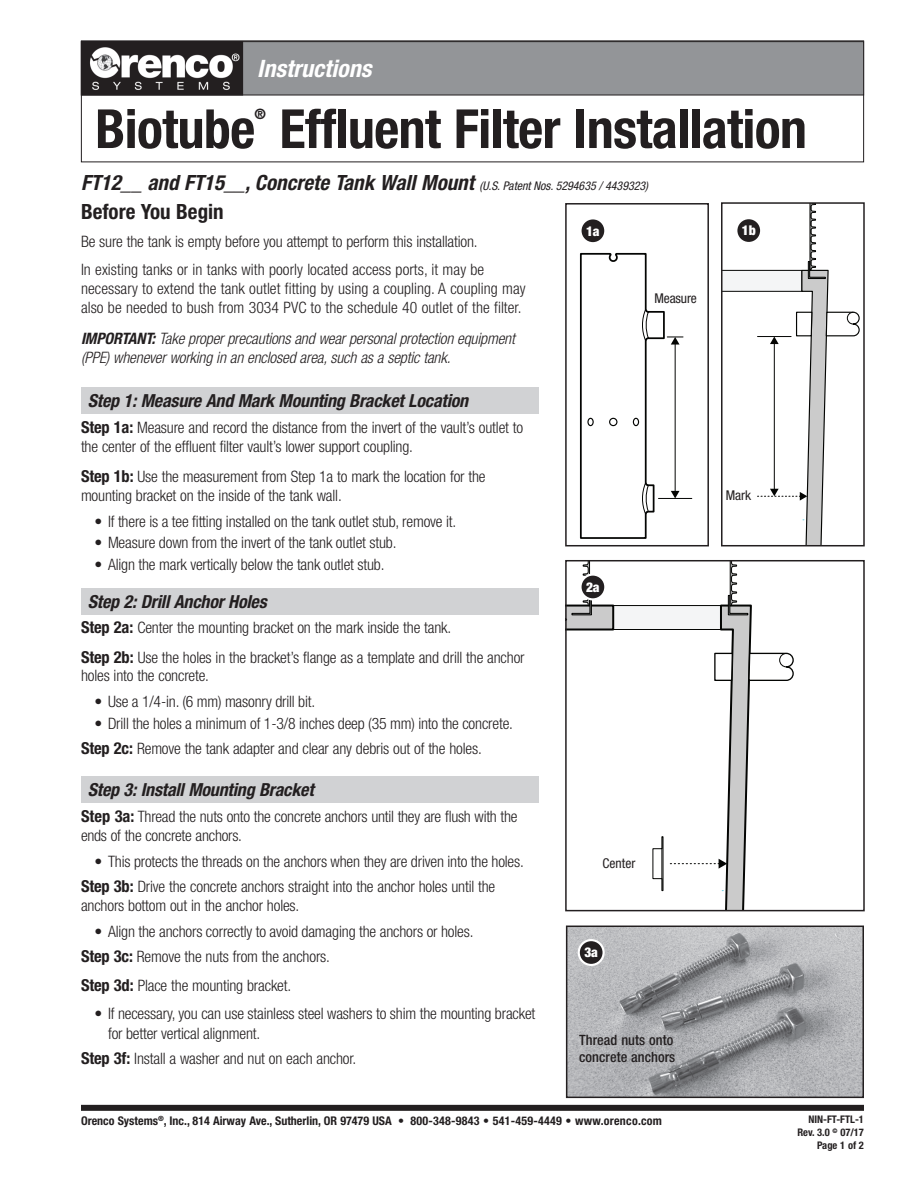
<style>
.page{position:relative;width:918px;height:1188px;background:#fff}
.page>*{position:absolute;margin:0;border:0;box-sizing:border-box;transform-origin:0 0}
.t1{font:700 condensed 54px "Helvetica Neue";letter-spacing:-.01em;color:#231f20}
.t2{font:italic 700 condensed 24px "Helvetica Neue";color:#fff}
.NIN_Intro_Head_1{font:italic 700 condensed 21px "Helvetica Neue";color:#231f20}
.NIN_Intro_Head_2{font:700 condensed 21px "Helvetica Neue";color:#231f20}
.NIN_Steps_Head{font:italic 700 condensed 18px "Helvetica Neue";letter-spacing:-.01em;color:#231f20}
.NIN_Steps_Text{font:300 condensed 15.75px/18.9px "Helvetica Neue";letter-spacing:-.01em;color:#231f20}
.NIN_Intro_Text{font:300 condensed 15.75px/18.9px "Helvetica Neue";letter-spacing:-.01em;color:#231f20}
.NIN_Warning_Caution{font:italic 300 condensed 15.75px/19.5px "Helvetica Neue";letter-spacing:-.01em;color:#231f20}
.t3{font:700 condensed 14.4px "Helvetica Neue";color:#231f20}
.NIN_Steps_Captions{font:500 condensed 14.25px/17.1px "Helvetica Neue";letter-spacing:.005em;color:#231f20}
.NIN_Step_Image_Call{font:condensed 13.5px "Helvetica Neue";color:#231f20}
.t4{font:900 condensed 13.5px "Helvetica Neue";letter-spacing:-.01em;color:#fff}
.t5{font:700 condensed 12px "Helvetica Neue";color:#231f20}
.OSI_DCN{font:700 condensed 10.5px "Helvetica Neue";color:#231f20}
.s1{font-weight:400;font-size:12px}
.s2{font-weight:700}
.s3{font-weight:700;font-size:16.5px}
</style>
<div class="page">
<div style="left:81px;top:1105px;width:783px;height:6px;background:#231f20"></div>
<div style="left:81px;top:42px;width:783px;height:53px;background:#939598"></div>
<div style="left:81px;top:41px;width:783px;height:54px;border:1px solid #231f20"></div>
<div style="left:81px;top:42px;width:162px;height:53px;background:#231f20"></div>
<img style="left:90px;top:47px;width:150px;height:43px">
<div style="left:81px;top:41px;width:162px;height:54px;border:1px solid #231f20"></div>
<svg style="left:724px;top:205px;width:136px;height:338px"></svg>
<div style="left:721px;top:202px;width:144px;height:344px;border:2px solid #231f20"></div>
<div style="left:81px;top:387px;width:458px;height:27px;background:#d1d2d4"></div>
<div style="left:81px;top:588px;width:458px;height:27px;background:#d1d2d4"></div>
<div style="left:81px;top:776px;width:458px;height:27px;background:#d1d2d4"></div>
<img style="left:569px;top:929px;width:292px;height:166px">
<div style="left:566px;top:926px;width:298px;height:172px;border:2px solid #231f20"></div>
<svg style="left:578px;top:939px;width:27px;height:27px"></svg>
<div style="left:580px;top:941px;width:23px;height:23px;background:#231f20;border-radius:50%"></div>
<hr style="left:658px;top:498px;width:34px;height:1px;background:#040503">
<svg style="left:580px;top:253px;width:103px;height:286px"></svg>
<div style="left:565px;top:203px;width:144px;height:343px;border:2px solid #231f20"></div>
<svg style="left:579px;top:217px;width:27px;height:27px"></svg>
<div style="left:582px;top:219px;width:22px;height:23px;background:#231f20;border-radius:50%"></div>
<div style="left:735px;top:217px;width:27px;height:27px;background:#fff;border-radius:50%"></div>
<div style="left:737px;top:219px;width:23px;height:23px;background:#231f20;border-radius:50%"></div>
<svg style="left:748px;top:604px;width:4px;height:152px"></svg>
<svg style="left:615px;top:595px;width:133px;height:313px"></svg>
<svg style="left:568px;top:563px;width:47px;height:68px"></svg>
<svg style="left:728px;top:563px;width:20px;height:52px"></svg>
<svg style="left:652px;top:836px;width:12px;height:56px"></svg>
<svg style="left:714px;top:652px;width:20px;height:30px"></svg>
<svg style="left:748px;top:652px;width:46px;height:30px"></svg>
<svg style="left:670px;top:859px;width:57px;height:10px"></svg>
<hr style="left:662px;top:849px;width:1px;height:30px;background:#040503">
<div style="left:565px;top:560px;width:300px;height:351px;border:2px solid #231f20"></div>
<svg style="left:579px;top:573px;width:27px;height:27px"></svg>
<div style="left:582px;top:576px;width:22px;height:22px;background:#231f20;border-radius:50%"></div>
<h2 class="t2" style="left:257px;top:54px;width:116px">Instructions</h2>
<h1 class="t1" style="left:95px;top:96px;width:162px">Biotube</h1>
<p class="t3" style="left:255px;top:105px;width:13px">®</p>
<h1 class="t1" style="left:280px;top:96px;width:529px">Effluent Filter Installation</h1>
<p class="NIN_Intro_Head_1" style="left:81px;top:169px;width:569px">FT12__ and FT15__, Concrete Tank Wall Mount <span class="s1">(U.S. Patent Nos. 5294635 / 4439323)</span></p>
<p class="NIN_Intro_Head_2" style="left:81px;top:199px;width:144px">Before You Begin</p>
<p class="NIN_Intro_Text" style="left:81px;top:232px;width:398px">Be sure the tank is empty before you attempt to perform this installation.</p>
<p class="NIN_Intro_Text" style="left:81px;top:260px;width:446px">In existing tanks or in tanks with poorly located access ports, it may be necessary to extend the tank outlet fitting by using a coupling. A coupling may also be needed to bush from 3034 PVC to the schedule 40 outlet of the filter.</p>
<p class="NIN_Warning_Caution" style="left:81px;top:328px;width:435px"><span class="s2">IMPORTANT:</span> Take proper precautions and wear personal protection equipment (PPE) whenever working in an enclosed area, such as a septic tank.</p>
<p class="NIN_Steps_Head" style="left:88px;top:390px;width:382px">Step 1: Measure And Mark Mounting Bracket Location</p>
<p class="NIN_Steps_Text" style="left:81px;top:417px;width:444px;line-height:19.5px"><span class="s3">Step 1a:</span> Measure and record the distance from the invert of the vault’s outlet to the center of the effluent filter vault’s lower support coupling.</p>
<p class="NIN_Steps_Text" style="left:81px;top:466px;width:406px;line-height:19.5px"><span class="s3">Step 1b:</span> Use the measurement from Step 1a to mark the location for the mounting bracket on the inside of the tank wall.</p>
<p class="NIN_Intro_Text" style="left:94px;top:512px;width:363px">• If there is a tee fitting installed on the tank outlet stub, remove it.</p>
<p class="NIN_Intro_Text" style="left:94px;top:533px;width:304px">• Measure down from the invert of the tank outlet stub.</p>
<p class="NIN_Intro_Text" style="left:94px;top:555px;width:292px">• Align the mark vertically below the tank outlet stub.</p>
<p class="NIN_Steps_Head" style="left:88px;top:590px;width:181px">Step 2: Drill Anchor Holes</p>
<p class="NIN_Steps_Text" style="left:81px;top:618px;width:372px"><span class="s3">Step 2a:</span> Center the mounting bracket on the mark inside the tank.</p>
<p class="NIN_Steps_Text" style="left:81px;top:647px;width:445px"><span class="s3">Step 2b:</span> Use the holes in the bracket’s flange as a template and drill the anchor holes into the concrete.</p>
<p class="NIN_Intro_Text" style="left:94px;top:692px;width:222px">• Use a 1/4-in. (6 mm) masonry drill bit.</p>
<p class="NIN_Intro_Text" style="left:94px;top:714px;width:420px">• Drill the holes a minimum of 1-3/8 inches deep (35 mm) into the concrete.</p>
<p class="NIN_Steps_Text" style="left:81px;top:739px;width:402px"><span class="s3">Step 2c:</span> Remove the tank adapter and clear any debris out of the holes.</p>
<p class="NIN_Steps_Head" style="left:88px;top:779px;width:227px">Step 3: Install Mounting Bracket</p>
<p class="NIN_Steps_Text" style="left:81px;top:807px;width:438px"><span class="s3">Step 3a:</span> Thread the nuts onto the concrete anchors until they are flush with the ends of the concrete anchors.</p>
<p class="NIN_Intro_Text" style="left:94px;top:851px;width:431px">• This protects the threads on the anchors when they are driven into the holes.</p>
<p class="NIN_Steps_Text" style="left:81px;top:877px;width:416px"><span class="s3">Step 3b:</span> Drive the concrete anchors straight into the anchor holes until the anchors bottom out in the anchor holes.</p>
<p class="NIN_Intro_Text" style="left:94px;top:921px;width:381px">• Align the anchors correctly to avoid damaging the anchors or holes.</p>
<p class="NIN_Steps_Text" style="left:81px;top:947px;width:250px"><span class="s3">Step 3c:</span> Remove the nuts from the anchors.</p>
<p class="NIN_Steps_Text" style="left:81px;top:976px;width:212px"><span class="s3">Step 3d:</span> Place the mounting bracket.</p>
<p class="NIN_Intro_Text" style="left:108px;top:1004px;width:429px;line-height:19.5px;text-indent:-14px">• If necessary, you can use stainless steel washers to shim the mounting bracket for better vertical alignment.</p>
<p class="NIN_Steps_Text" style="left:81px;top:1049px;width:277px"><span class="s3">Step 3f:</span> Install a washer and nut on each anchor.</p>
<p class="t4" style="left:586px;top:223px;width:15px">1a</p>
<p class="t4" style="left:742px;top:222px;width:15px">1b</p>
<p class="NIN_Step_Image_Call" style="left:654px;top:291px;width:44px">Measure</p>
<p class="NIN_Step_Image_Call" style="left:726px;top:487px;width:27px">Mark</p>
<p class="t4" style="left:586px;top:579px;width:15px">2a</p>
<p class="NIN_Step_Image_Call" style="left:603px;top:856px;width:34px">Center</p>
<p class="t4" style="left:584px;top:944px;width:15px">3a</p>
<p class="NIN_Steps_Captions" style="left:579px;top:1031px;width:98px">Thread nuts onto concrete anchors</p>
<p class="t5" style="left:81px;top:1113px;width:583px">Orenco Systems<sup>®</sup>, Inc., 814 Airway Ave., Sutherlin, OR 97479 USA • 800-348-9843 • 541-459-4449 • www.orenco.com</p>
<p class="OSI_DCN" style="left:808px;top:1113px;width:57px">NIN-FT-FTL-1</p>
<p class="OSI_DCN" style="left:797px;top:1126px;width:68px">Rev. 3.0 <sup>©</sup> 07/17</p>
<p class="OSI_DCN" style="left:817px;top:1139px;width:48px">Page 1 of 2</p>
</div>
